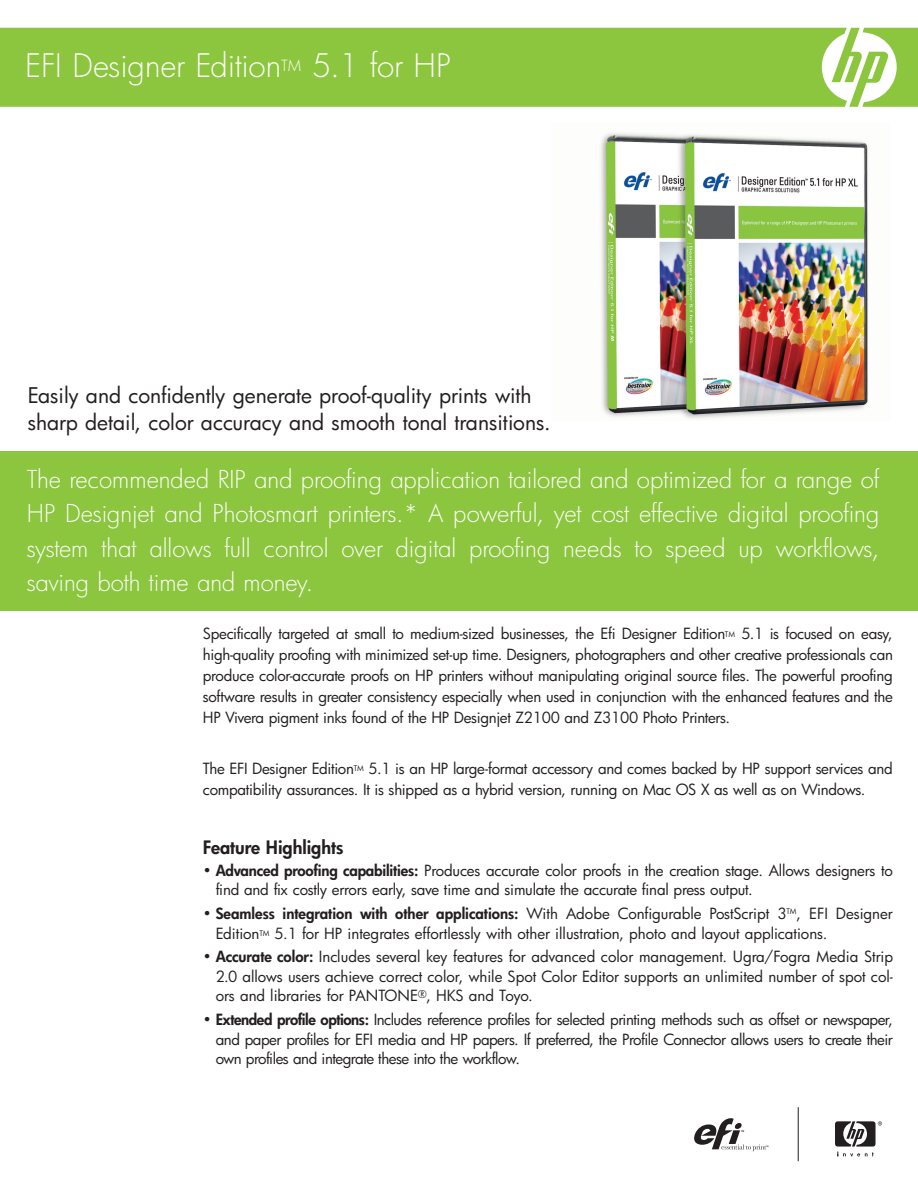
<style>
.page{position:relative;width:918px;height:1188px;background:#fff}
.page>*{position:absolute;margin:0;border:0;box-sizing:border-box;transform-origin:0 0}
.t1{font:300 31.5px "Futura";color:#fff}
.t2{font:300 24px/34.5px "Futura";letter-spacing:-.005em;color:#fff;text-align:justify}
.t3{font:21px/27.3px "Futura";color:#231f20}
.t4{font:800 18px "Futura";color:#231f20}
.t5{font:15px/21px "Futura";letter-spacing:-.02em;color:#231f20;text-align:justify}
.t6{font:15px/19.5px "Futura";color:#231f20}
.s1{font-weight:800}
</style>
<div class="page">
<div style="left:0;top:28px;width:832px;height:78px;background:#8cc63e"></div>
<svg style="left:832px;top:28px;width:86px;height:78px"></svg>
<div style="left:0;top:451px;width:918px;height:160px;background:#8cc63e"></div>
<img style="left:600px;top:132px;width:268px;height:287px">
<svg style="left:835px;top:1121px;width:47px;height:36px"></svg>
<svg style="left:694px;top:1118px;width:74px;height:33px"></svg>
<hr style="left:798px;top:1107px;width:1px;height:54px;background:#231f20">
<h1 class="t1" style="left:25px;top:51px;width:427px">EFI Designer Edition<sup>TM</sup> 5.1 for HP</h1>
<h3 class="t3" style="left:28px;top:383px;width:524px">Easily and confidently generate proof-quality prints with sharp detail, color accuracy and smooth tonal transitions.</h3>
<p class="t2" style="left:27px;top:464px;width:854px">The recommended RIP and proofing application tailored and optimized for a range of HP Designjet and Photosmart printers.* A powerful, yet cost effective digital proofing system that allows full control over digital proofing needs to speed up workflows, saving both time and money.</p>
<p class="t5" style="left:203px;top:624px;width:692px">Specifically targeted at small to medium-sized businesses, the Efi Designer Edition<sup>TM</sup> 5.1 is focused on easy, high-quality proofing with minimized set-up time. Designers, photographers and other creative professionals can produce color-accurate proofs on HP printers without manipulating original source files. The powerful proofing software results in greater consistency especially when used in conjunction with the enhanced features and the HP Vivera pigment inks found of the HP Designjet Z2100 and Z3100 Photo Printers.</p>
<p class="t5" style="left:203px;top:759px;width:691px">The EFI Designer Edition<sup>TM</sup> 5.1 is an HP large-format accessory and comes backed by HP support services and compatibility assurances. It is shipped as a hybrid version, running on Mac OS X as well as on Windows.</p>
<p class="t4" style="left:203px;top:839px;width:142px">Feature Highlights</p>
<p class="t5" style="left:216px;top:862px;width:679px;line-height:19.5px;text-indent:-13px">• <span class="s1">Advanced proofing capabilities:</span> Produces accurate color proofs in the creation stage. Allows designers to find and fix costly errors early, save time and simulate the accurate final press output.</p>
<p class="t6" style="left:216px;top:905px;width:679px;text-indent:-13px">• <span class="s1">Seamless integration with other applications:</span> With Adobe Configurable PostScript 3<sup>TM</sup>, EFI Designer<br>Edition<sup>TM</sup> 5.1 for HP integrates effortlessly with other illustration, photo and layout applications.</p>
<p class="t5" style="left:216px;top:948px;width:679px;line-height:19.5px;text-indent:-13px">• <span class="s1">Accurate color:</span> Includes several key features for advanced color management. Ugra/Fogra Media Strip 2.0 allows users achieve correct color, while Spot Color Editor supports an unlimited number of spot col&shy;ors and libraries for PANTONE<sup>®</sup>, HKS and Toyo.</p>
<p class="t5" style="left:216px;top:1011px;width:679px;line-height:19.5px;text-indent:-13px">• <span class="s1">Extended profile options:</span> Includes reference profiles for selected printing methods such as offset or newspaper, and paper profiles for EFI media and HP papers. If preferred, the Profile Connector allows users to create their own profiles and integrate these into the workflow.</p>
</div>
